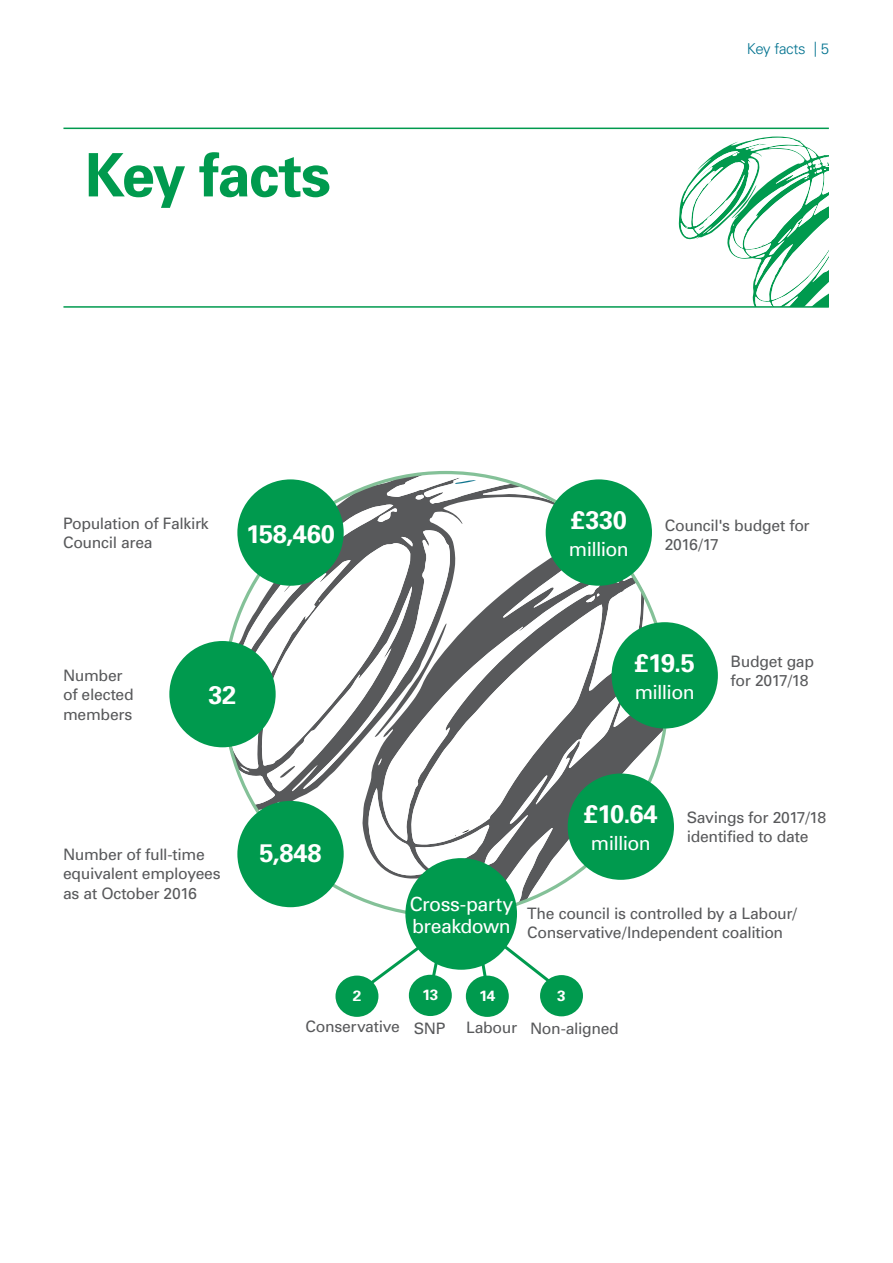
<style>
.page{position:relative;width:893px;height:1263px;background:#fff}
.page>*{position:absolute;margin:0;border:0;box-sizing:border-box;transform-origin:0 0}
._14-Chapter_head{font:700 60px "Univers";letter-spacing:-.03em;color:#009a4e}
._56-Key_facts_number{font:700 25.5px "Univers";letter-spacing:-.02em;color:#fff}
._57-Key_facts_number{font:19.5px/22.5px "Univers";letter-spacing:-.035em;color:#fff}
._58-Key_facts_text{font:15.75px/19.5px "Univers";letter-spacing:-.02em;color:#58595b}
.t1{font:300 15px "Univers";letter-spacing:-.025em;color:#00728f}
._56-Key_facts_number-2{font:700 14.85px "Univers";color:#fff;scale:1.04 1}
</style>
<div class="page">
<svg style="left:227px;top:472px;width:441px;height:442px"></svg>
<div style="left:546px;top:479px;width:106px;height:107px;background:#009a4e;border-radius:50%"></div>
<div style="left:568px;top:773px;width:106px;height:107px;background:#009a4e;border-radius:50%"></div>
<div style="left:612px;top:622px;width:106px;height:106px;background:#009a4e;border-radius:50%"></div>
<div style="left:237px;top:479px;width:107px;height:107px;background:#009a4e;border-radius:50%"></div>
<div style="left:169px;top:641px;width:107px;height:106px;background:#009a4e;border-radius:50%"></div>
<div style="left:237px;top:801px;width:107px;height:106px;background:#009a4e;border-radius:50%"></div>
<div style="left:405px;top:858px;width:112px;height:112px;background:#009a4e;border-radius:50%"></div>
<div style="left:409px;top:975px;width:43px;height:41px;background:#009a4e;border-radius:50%"></div>
<div style="left:335px;top:975px;width:43px;height:42px;background:#009a4e;border-radius:50%"></div>
<div style="left:466px;top:975px;width:43px;height:42px;background:#009a4e;border-radius:50%"></div>
<div style="left:540px;top:975px;width:43px;height:41px;background:#009a4e;border-radius:50%"></div>
<svg style="left:362px;top:940px;width:80px;height:51px"></svg>
<svg style="left:478px;top:935px;width:84px;height:57px"></svg>
<svg style="left:679px;top:137px;width:150px;height:169px"></svg>
<hr style="left:63px;top:306px;width:766px;height:2px;background:#009a4e">
<hr style="left:63px;top:128px;width:766px;height:1px;background:#009a4e">
<h2 class="_14-Chapter_head" style="left:85px;top:139px;width:248px">Key facts</h2>
<p class="t1" style="left:747px;top:40px;width:84px">Key facts | 5</p>
<p class="_58-Key_facts_text" style="left:63px;top:514px;width:147px">Population of Falkirk<br>Council area</p>
<p class="_56-Key_facts_number" style="left:246px;top:518px;width:90px">158,460</p>
<p class="_56-Key_facts_number" style="left:571px;top:505px;width:58px">£330</p>
<p class="_57-Key_facts_number" style="left:569px;top:538px;width:61px">million</p>
<p class="_58-Key_facts_text" style="left:665px;top:516px;width:146px">Council's budget for<br>2016/17</p>
<p class="_58-Key_facts_text" style="left:63px;top:665px;width:72px">Number of elected members</p>
<p class="_56-Key_facts_number" style="left:209px;top:680px;width:29px">32</p>
<p class="_56-Key_facts_number" style="left:635px;top:647px;width:62px">£19.5</p>
<p class="_57-Key_facts_number" style="left:635px;top:681px;width:61px">million</p>
<p class="_58-Key_facts_text" style="left:731px;top:652px;width:85px">Budget gap for 2017/18</p>
<p class="_58-Key_facts_text" style="left:63px;top:845px;width:143px">Number of full-time</p>
<p class="_56-Key_facts_number" style="left:259px;top:838px;width:64px">5,848</p>
<p class="_58-Key_facts_text" style="left:63px;top:864px;width:159px">equivalent employees as at October 2016</p>
<p class="_56-Key_facts_number" style="left:584px;top:799px;width:75px">£10.64</p>
<p class="_57-Key_facts_number" style="left:591px;top:832px;width:61px">million</p>
<p class="_58-Key_facts_text" style="left:687px;top:808px;width:141px">Savings for 2017/18 identified to date</p>
<p class="_57-Key_facts_number" style="left:410px;top:893px;width:105px">Cross-party breakdown</p>
<p class="_58-Key_facts_text" style="left:527px;top:904px;width:271px">The council is controlled by a Labour/<br>Conservative/Independent coalition</p>
<p class="_56-Key_facts_number-2" style="left:353px;top:987px;width:10px">2</p>
<p class="_58-Key_facts_text" style="left:305px;top:1017px;width:96px">Conservative</p>
<p class="_56-Key_facts_number-2" style="left:422px;top:986px;width:17px">13</p>
<p class="_58-Key_facts_text" style="left:414px;top:1018px;width:33px">SNP</p>
<p class="_56-Key_facts_number-2" style="left:479px;top:987px;width:17px">14</p>
<p class="_58-Key_facts_text" style="left:466px;top:1018px;width:53px">Labour</p>
<p class="_56-Key_facts_number-2" style="left:557px;top:986px;width:10px">3</p>
<p class="_58-Key_facts_text" style="left:530px;top:1019px;width:90px">Non-aligned</p>
</div>
